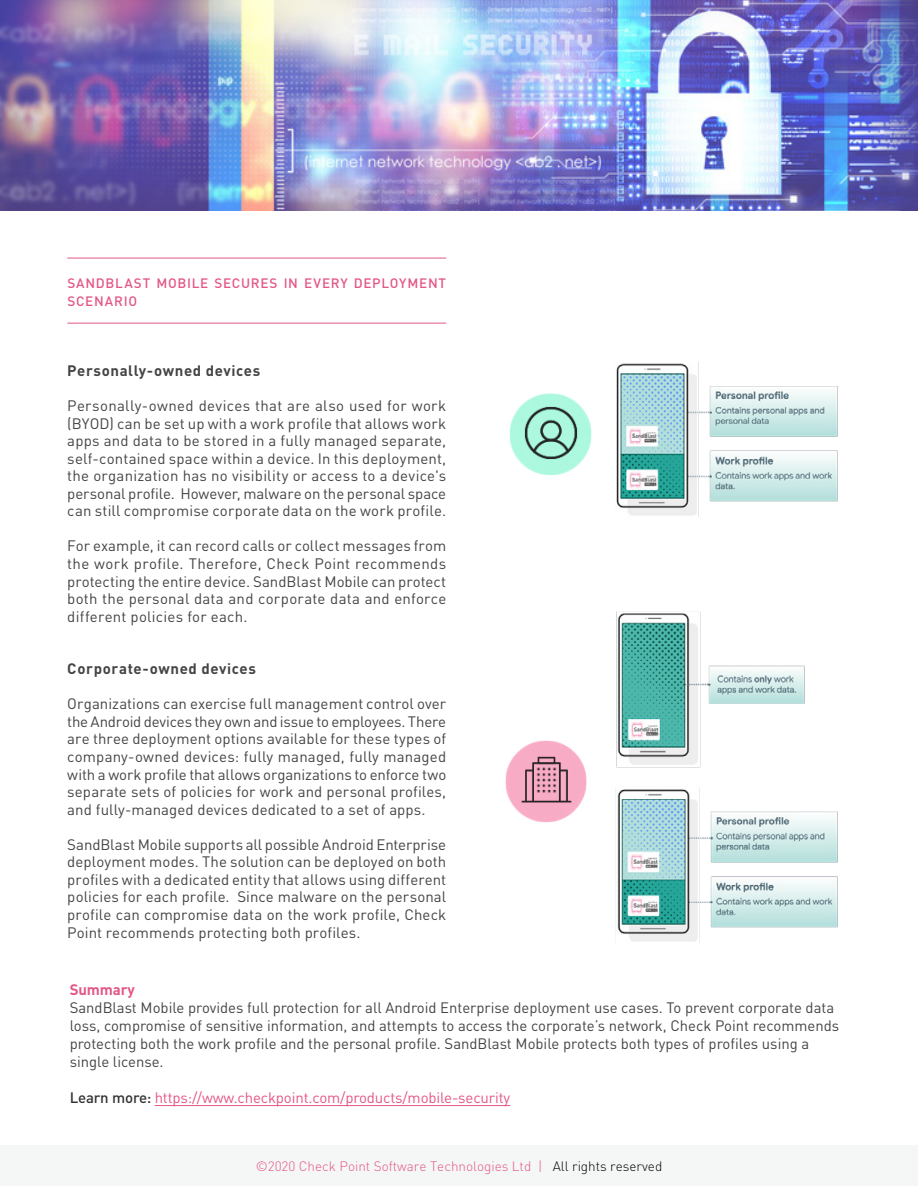
<style>
.page{position:relative;width:918px;height:1188px;background:#fff}
.page>*{position:absolute;margin:0;border:0;box-sizing:border-box;transform-origin:0 0}
.t1{font:15px/17.5px "DIN Pro";color:#444;text-align:justify}
.t2{font:15px "DIN Pro";letter-spacing:-.01em;color:#e45785}
.t3{font:700 15px "DIN Pro";letter-spacing:.04em;color:#444}
.t4{font:700 15px "DIN Pro";letter-spacing:-.01em;color:#e45785}
.t5{font:300 13.5px "DIN Pro";color:#e45786}
.t6{font:500 13.5px/17.5px "DIN Pro";letter-spacing:.055em;color:#e45786}
.s1{font-weight:500;color:#333}
.s2{color:#000}
</style>
<div class="page">
<img style="left:0;top:0;width:918px;height:210px">
<hr style="left:67px;top:258px;width:379px;height:1px;background:#e45786">
<hr style="left:67px;top:323px;width:379px;height:1px;background:#e45786">
<div style="left:0;top:1145px;width:918px;height:41px;background:#f5f6f6"></div>
<hr style="left:155px;top:1105px;width:355px;height:1px;background:#e45785">
<img style="left:616px;top:362px;width:222px;height:155px">
<img style="left:616px;top:612px;width:222px;height:330px">
<img style="left:505px;top:740px;width:82px;height:82px">
<img style="left:509px;top:393px;width:83px;height:82px">
<p class="t6" style="left:67px;top:273px;width:380px">SANDBLAST MOBILE SECURES IN EVERY DEPLOYMENT<br>SCENARIO</p>
<p class="t3" style="left:67px;top:358px;width:195px">Personally-owned devices</p>
<p class="t1" style="left:67px;top:395px;width:380px">Personally-owned devices that are also used for work (BYOD) can be set up with a work profile that allows work apps and data to be stored in a fully managed separate, self-contained space within a device. In this deployment, the organization has no visibility or access to a device's personal profile. However, malware on the personal space can still compromise corporate data on the work profile.</p>
<p class="t1" style="left:67px;top:536px;width:380px">For example, it can record calls or collect messages from the work profile. Therefore, Check Point recommends protecting the entire device. SandBlast Mobile can protect both the personal data and corporate data and enforce different policies for each.</p>
<p class="t3" style="left:67px;top:656px;width:190px">Corporate-owned devices</p>
<p class="t1" style="left:67px;top:694px;width:380px">Organizations can exercise full management control over the Android devices they own and issue to employees. There are three deployment options available for these types of company-owned devices: fully managed, fully managed with a work profile that allows organizations to enforce two separate sets of policies for work and personal profiles, and fully-managed devices dedicated to a set of apps.</p>
<p class="t1" style="left:67px;top:834px;width:380px">SandBlast Mobile supports all possible Android Enterprise deployment modes. The solution can be deployed on both profiles with a dedicated entity that allows using different policies for each profile. Since malware on the personal profile can compromise data on the work profile, Check Point recommends protecting both profiles.</p>
<p class="t4" style="left:70px;top:978px;width:67px">Summary</p>
<p class="t1" style="left:70px;top:998px;width:771px;line-height:18px;text-align:left">SandBlast Mobile provides full protection for all Android Enterprise deployment use cases. To prevent corporate data loss, compromise of sensitive information, and attempts to access the corporate’s network, Check Point recommends protecting both the work profile and the personal profile. SandBlast Mobile protects both types of profiles using a single license.</p>
<p class="t2" style="left:70px;top:1086px;width:442px"><span class="s1">Learn more:</span> https://www.checkpoint.com/products/mobile-security</p>
<p class="t5" style="left:256px;top:1156px;width:408px">©2020 Check Point Software Technologies Ltd | <span class="s2">All rights reserved</span></p>
</div>
